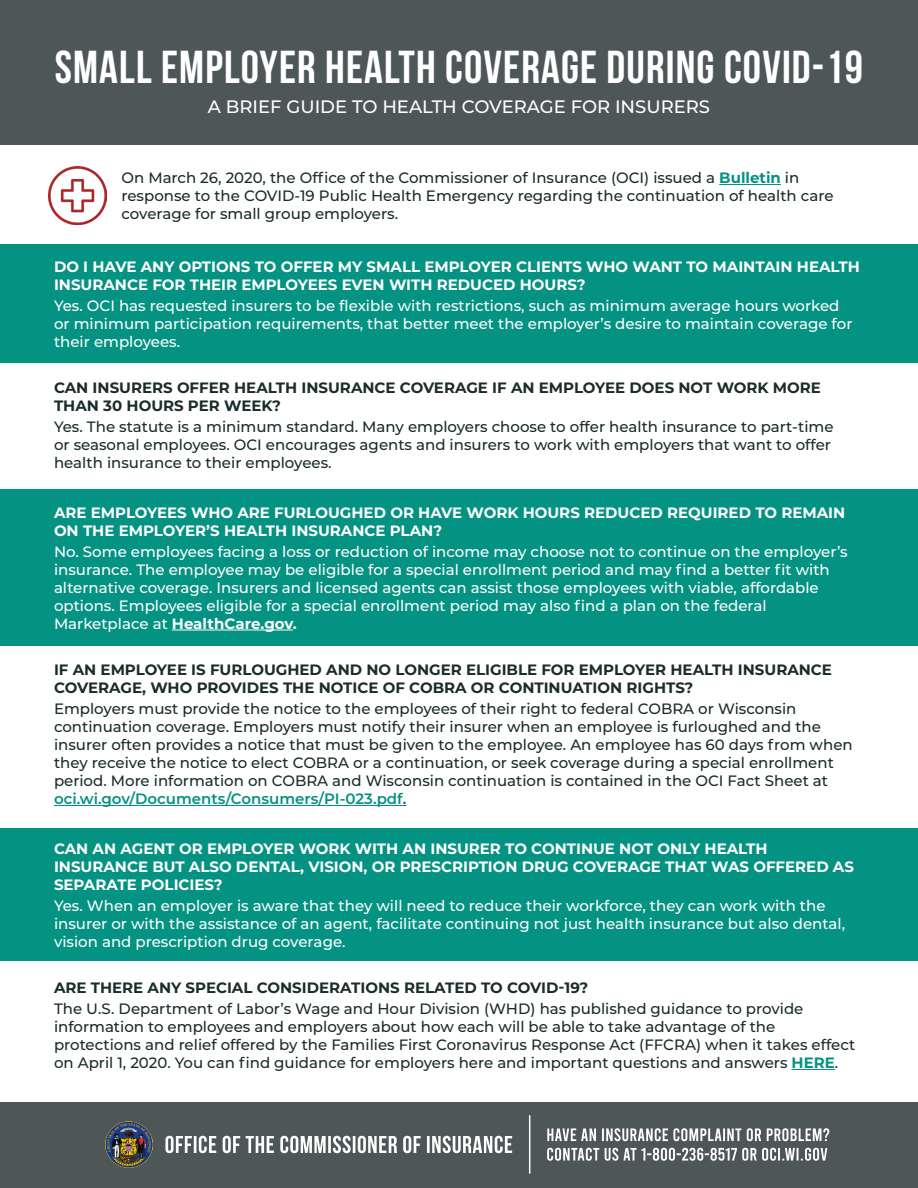
<style>
.page{position:relative;width:918px;height:1188px;background:#fff}
.page>*{position:absolute;margin:0;border:0;box-sizing:border-box;transform-origin:0 0}
.t1{font:700 46.2px "Bebas Neue";letter-spacing:.025em;color:#fff}
.t2{font:500 18px "Montserrat";color:#fff}
.t3{font:500 15px/18px "Montserrat";color:#1a2c2b}
.t4{font:500 15px/18px "Montserrat";color:#fff}
.t5{font:700 15px/18px "Montserrat";color:#fff}
.t6{font:700 15px/18px "Montserrat";color:#1a2c2b}
.t7{font:600 15px "Montserrat";color:#049282}
.s1{font-weight:700;color:#049282}
.s2{font-weight:700}
.s3{color:#175d9e}
</style>
<div class="page">
<div style="left:0;top:1103px;width:918px;height:85px;background:#4e5758"></div>
<div style="left:0;top:245px;width:918px;height:118px;background:#049282"></div>
<div style="left:0;top:489px;width:918px;height:156px;background:#049282"></div>
<div style="left:0;top:828px;width:918px;height:133px;background:#049282"></div>
<div style="left:0;top:0;width:918px;height:145px;background:#4e5758"></div>
<hr style="left:719px;top:184px;width:62px;height:1px;background:#049282">
<hr style="left:172px;top:630px;width:121px;height:1px;background:#fff">
<hr style="left:54px;top:805px;width:349px;height:1px;background:#049282">
<hr style="left:792px;top:1069px;width:43px;height:1px;background:#049282">
<img style="left:106px;top:1121px;width:47px;height:47px">
<svg style="left:165px;top:1136px;width:347px;height:17px"></svg>
<hr style="left:529px;top:1115px;width:1px;height:59px;background:#fff">
<svg style="left:547px;top:1148px;width:280px;height:13px"></svg>
<svg style="left:547px;top:1128px;width:282px;height:13px"></svg>
<img style="left:49px;top:166px;width:58px;height:59px">
<p class="t1" style="left:55px;top:41px;width:810px">SMALL EMPLOYER HEALTH COVERAGE DURING COVID-19</p>
<p class="t2" style="left:208px;top:94px;width:504px">A BRIEF GUIDE TO HEALTH COVERAGE FOR INSURERS</p>
<p class="t3" style="left:122px;top:168px;width:714px">On March 26, 2020, the Office of the Commissioner of Insurance (OCI) issued a <span class="s1">Bulletin</span> in response to the COVID-19 Public Health Emergency regarding the continuation of health care coverage for small group employers.</p>
<p class="t5" style="left:54px;top:256px;width:808px">DO I HAVE ANY OPTIONS TO OFFER MY SMALL EMPLOYER CLIENTS WHO WANT TO MAINTAIN HEALTH<br>INSURANCE FOR THEIR EMPLOYEES EVEN WITH REDUCED HOURS?</p>
<p class="t4" style="left:54px;top:296px;width:800px">Yes. OCI has requested insurers to be flexible with restrictions, such as minimum average hours worked or minimum participation requirements, that better meet the employer’s desire to maintain coverage for their employees.</p>
<p class="t6" style="left:54px;top:378px;width:768px">CAN INSURERS OFFER HEALTH INSURANCE COVERAGE IF AN EMPLOYEE DOES NOT WORK MORE<br>THAN 30 HOURS PER WEEK?</p>
<p class="t3" style="left:54px;top:417px;width:781px">Yes. The statute is a minimum standard. Many employers choose to offer health insurance to part-time or seasonal employees. OCI encourages agents and insurers to work with employers that want to offer health insurance to their employees.</p>
<p class="t5" style="left:54px;top:502px;width:793px">ARE EMPLOYEES WHO ARE FURLOUGHED OR HAVE WORK HOURS REDUCED REQUIRED TO REMAIN<br>ON THE EMPLOYER’S HEALTH INSURANCE PLAN?</p>
<p class="t4" style="left:54px;top:542px;width:795px">No. Some employees facing a loss or reduction of income may choose not to continue on the employer’s insurance. The employee may be eligible for a special enrollment period and may find a better fit with alternative coverage. Insurers and licensed agents can assist those employees with viable, affordable options. Employees eligible for a special enrollment period may also find a plan on the federal Marketplace at <span class="s2">HealthCare.gov.</span></p>
<p class="t6" style="left:54px;top:660px;width:780px">IF AN EMPLOYEE IS FURLOUGHED AND NO LONGER ELIGIBLE FOR EMPLOYER HEALTH INSURANCE<br>COVERAGE, WHO PROVIDES THE NOTICE OF COBRA OR CONTINUATION RIGHTS?</p>
<p class="t3" style="left:54px;top:699px;width:800px">Employers must provide the notice to the employees of their right to federal COBRA or Wisconsin continuation coverage. Employers must notify their insurer when an employee is furloughed and the insurer often provides a notice that must be given to the employee. An employee has 60 days from when they receive the notice to elect COBRA or a continuation, or seek coverage during a special enrollment period. More information on COBRA and Wisconsin continuation is contained in the OCI Fact Sheet at</p>
<p class="t7" style="left:54px;top:788px;width:354px">oci.wi.gov/Documents/Consumers/PI-023.pdf<span class="s3">.</span></p>
<p class="t5" style="left:54px;top:838px;width:802px">CAN AN AGENT OR EMPLOYER WORK WITH AN INSURER TO CONTINUE NOT ONLY HEALTH<br>INSURANCE BUT ALSO DENTAL, VISION, OR PRESCRIPTION DRUG COVERAGE THAT WAS OFFERED AS<br>SEPARATE POLICIES?</p>
<p class="t4" style="left:54px;top:896px;width:793px">Yes. When an employer is aware that they will need to reduce their workforce, they can work with the insurer or with the assistance of an agent, facilitate continuing not just health insurance but also dental, vision and prescription drug coverage.</p>
<p class="t6" style="left:54px;top:978px;width:536px">ARE THERE ANY SPECIAL CONSIDERATIONS RELATED TO COVID-19?</p>
<p class="t3" style="left:54px;top:999px;width:803px">The U.S. Department of Labor’s Wage and Hour Division (WHD) has published guidance to provide information to employees and employers about how each will be able to take advantage of the protections and relief offered by the Families First Coronavirus Response Act (FFCRA) when it takes effect on April 1, 2020. You can find guidance for employers here and important questions and answers <span class="s1">HERE</span>.</p>
</div>
